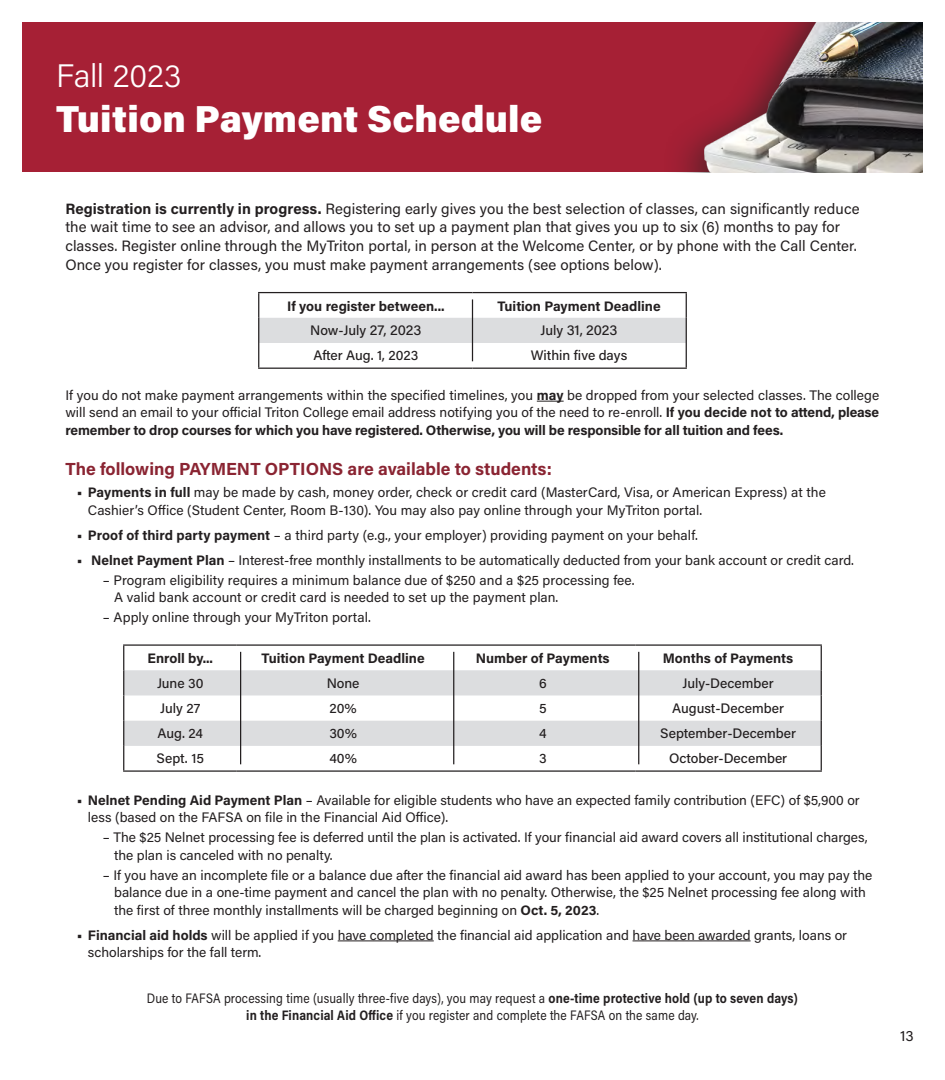
<style>
.page{position:relative;width:945px;height:1080px;background:#fff}
.page>*{position:absolute;margin:0;border:0;box-sizing:border-box;transform-origin:0 0}
.t1{font:900 37.5px "Acumin Pro";letter-spacing:.005em;color:#fff}
.t2{font:300 32.5px "Acumin Pro";letter-spacing:-.01em;color:#fff}
.Heading_4{font:700 17.5px "Acumin Pro";color:#8a2432}
.t3{font:15px/18.8px "Acumin Pro";letter-spacing:.005em;color:#231f20}
.t4{font:13.75px/17.5px "Acumin Pro";color:#231f20}
.t5{font:13.75px/16.5px "Acumin Pro Semi Cond";letter-spacing:.01em;color:#231f20;text-align:center;scale:.92 1}
.t6{font:500 13.75px "Acumin Pro";color:#231f20}
.t7{font:700 13.75px "Acumin Pro";color:#231f20}
.s1{font-weight:700}
</style>
<div class="page">
<svg style="left:537px;top:401px;width:27px;height:1px"></svg>
<hr style="left:338px;top:941px;width:96px;height:1px;background:#231f20">
<hr style="left:633px;top:941px;width:118px;height:1px;background:#231f20">
<hr style="left:258px;top:292px;width:214px;height:1px;background:#231f20">
<hr style="left:472px;top:292px;width:215px;height:1px;background:#231f20">
<svg style="left:258px;top:293px;width:429px;height:75px"></svg>
<hr style="left:258px;top:368px;width:214px;height:1px;background:#231f20">
<hr style="left:472px;top:368px;width:215px;height:1px;background:#231f20">
<hr style="left:472px;top:299px;width:1px;height:62px;background:#231f20">
<svg style="left:124px;top:670px;width:697px;height:76px;fill:#dcdddf"></svg>
<hr style="left:123px;top:644px;width:113px;height:2px;background:#231f20">
<hr style="left:236px;top:644px;width:214px;height:2px;background:#231f20">
<hr style="left:450px;top:644px;width:186px;height:2px;background:#231f20">
<hr style="left:636px;top:644px;width:186px;height:2px;background:#231f20">
<hr style="left:123px;top:770px;width:113px;height:2px;background:#231f20">
<hr style="left:236px;top:770px;width:214px;height:2px;background:#231f20">
<hr style="left:450px;top:770px;width:186px;height:2px;background:#231f20">
<hr style="left:636px;top:770px;width:186px;height:2px;background:#231f20">
<svg style="left:123px;top:646px;width:1px;height:124px"></svg>
<svg style="left:821px;top:646px;width:1px;height:124px"></svg>
<hr style="left:453px;top:652px;width:1px;height:112px;background:#231f20">
<hr style="left:240px;top:652px;width:1px;height:112px;background:#231f20">
<hr style="left:638px;top:652px;width:1px;height:112px;background:#231f20">
<div style="left:22px;top:22px;width:900px;height:150px;background:#a62035"></div>
<div style="left:661px;top:22px;width:261px;height:150px;background:#231f20;opacity:.85"></div>
<img style="left:705px;top:22px;width:217px;height:150px">
<p class="t2" style="left:56px;top:53px;width:127px">Fall 2023</p>
<p class="t1" style="left:56px;top:92px;width:488px">Tuition Payment Schedule</p>
<p class="t3" style="left:65px;top:198px;width:796px"><span class="s1">Registration is currently in progress.</span> Registering early gives you the best selection of classes, can significantly reduce the wait time to see an advisor, and allows you to set up a payment plan that gives you up to six (6) months to pay for classes. Register online through the MyTriton portal, in person at the Welcome Center, or by phone with the Call Center.<br>Once you register for classes, you must make payment arrangements (see options below).</p>
<p class="t7" style="left:287px;top:296px;width:159px">If you register between...</p>
<p class="t7" style="left:497px;top:296px;width:165px">Tuition Payment Deadline</p>
<p class="t6" style="left:310px;top:321px;width:113px">Now-July 27, 2023</p>
<p class="t6" style="left:540px;top:321px;width:79px">July 31, 2023</p>
<p class="t6" style="left:314px;top:346px;width:106px">After Aug. 1, 2023</p>
<p class="t6" style="left:531px;top:346px;width:98px">Within five days</p>
<p class="t4" style="left:65px;top:386px;width:815px;text-align:justify">If you do not make payment arrangements within the specified timelines, you <span class="s1">may</span> be dropped from your selected classes. The college will send an email to your official Triton College email address notifying you of the need to re-enroll. <span class="s1">If you decide not to attend, please remember to drop courses for which you have registered. Otherwise, you will be responsible for all tuition and fees.</span></p>
<p class="Heading_4" style="left:65px;top:456px;width:488px">The following PAYMENT OPTIONS are available to students:</p>
<p class="t4" style="left:88px;top:483px;width:739px;text-indent:-11px"><span class="s1">• Payments in full</span> may be made by cash, money order, check or credit card (MasterCard, Visa, or American Express) at the<br>Cashier’s Office (Student Center, Room B-130). You may also pay online through your MyTriton portal.</p>
<p class="t4" style="left:77px;top:525px;width:623px"><span class="s1">• Proof of third party payment</span> – a third party (e.g., your employer) providing payment on your behalf.</p>
<p class="t4" style="left:77px;top:550px;width:779px"><span class="s1">• Nelnet Payment Plan</span> – Interest-free monthly installments to be automatically deducted from your bank account or credit card.</p>
<p class="t4" style="left:114px;top:570px;width:522px;text-indent:-11px">– Program eligibility requires a minimum balance due of $250 and a $25 processing fee.<br>A valid bank account or credit card is needed to set up the payment plan.</p>
<p class="t4" style="left:103px;top:608px;width:269px">– Apply online through your MyTriton portal.</p>
<p class="t7" style="left:148px;top:649px;width:67px">Enroll by...</p>
<p class="t7" style="left:262px;top:649px;width:165px">Tuition Payment Deadline</p>
<p class="t7" style="left:476px;top:649px;width:135px">Number of Payments</p>
<p class="t7" style="left:663px;top:649px;width:132px">Months of Payments</p>
<p class="t6" style="left:157px;top:674px;width:48px">June 30</p>
<p class="t6" style="left:327px;top:674px;width:34px">None</p>
<p class="t6" style="left:539px;top:674px;width:9px">6</p>
<p class="t6" style="left:683px;top:674px;width:93px">July-December</p>
<p class="t6" style="left:160px;top:699px;width:42px">July 27</p>
<p class="t6" style="left:329px;top:699px;width:29px">20%</p>
<p class="t6" style="left:539px;top:699px;width:9px">5</p>
<p class="t6" style="left:672px;top:699px;width:113px">August-December</p>
<p class="t6" style="left:158px;top:724px;width:47px">Aug. 24</p>
<p class="t6" style="left:329px;top:724px;width:29px">30%</p>
<p class="t6" style="left:539px;top:724px;width:9px">4</p>
<p class="t6" style="left:660px;top:724px;width:137px">September-December</p>
<p class="t6" style="left:157px;top:749px;width:49px">Sept. 15</p>
<p class="t6" style="left:329px;top:749px;width:29px">40%</p>
<p class="t6" style="left:539px;top:749px;width:9px">3</p>
<p class="t6" style="left:669px;top:749px;width:120px">October-December</p>
<p class="t4" style="left:88px;top:790px;width:773px;text-indent:-11px"><span class="s1">• Nelnet Pending Aid Payment Plan</span> – Available for eligible students who have an expected family contribution (EFC) of $5,900 or less (based on the FAFSA on file in the Financial Aid Office).</p>
<p class="t4" style="left:114px;top:828px;width:755px;text-indent:-11px">– The $25 Nelnet processing fee is deferred until the plan is activated. If your financial aid award covers all institutional charges, the plan is canceled with no penalty.</p>
<p class="t4" style="left:114px;top:865px;width:760px;text-indent:-11px">– If you have an incomplete file or a balance due after the financial aid award has been applied to your account, you may pay the balance due in a one-time payment and cancel the plan with no penalty. Otherwise, the $25 Nelnet processing fee along with the first of three monthly installments will be charged beginning on <span class="s1">Oct. 5, 2023</span>.</p>
<p class="t4" style="left:88px;top:925px;width:761px;text-indent:-11px"><span class="s1">• Financial aid holds</span> will be applied if you have completed the financial aid application and have been awarded grants, loans or scholarships for the fall term.</p>
<p class="t5" style="left:147px;top:990px;width:709px">Due to FAFSA processing time (usually three-five days), you may request a <span class="s1">one-time protective hold (up to seven days) in the Financial Aid Office</span> if you register and complete the FAFSA on the same day.</p>
<p class="t3" style="left:900px;top:1025px;width:15px">13</p>
</div>
